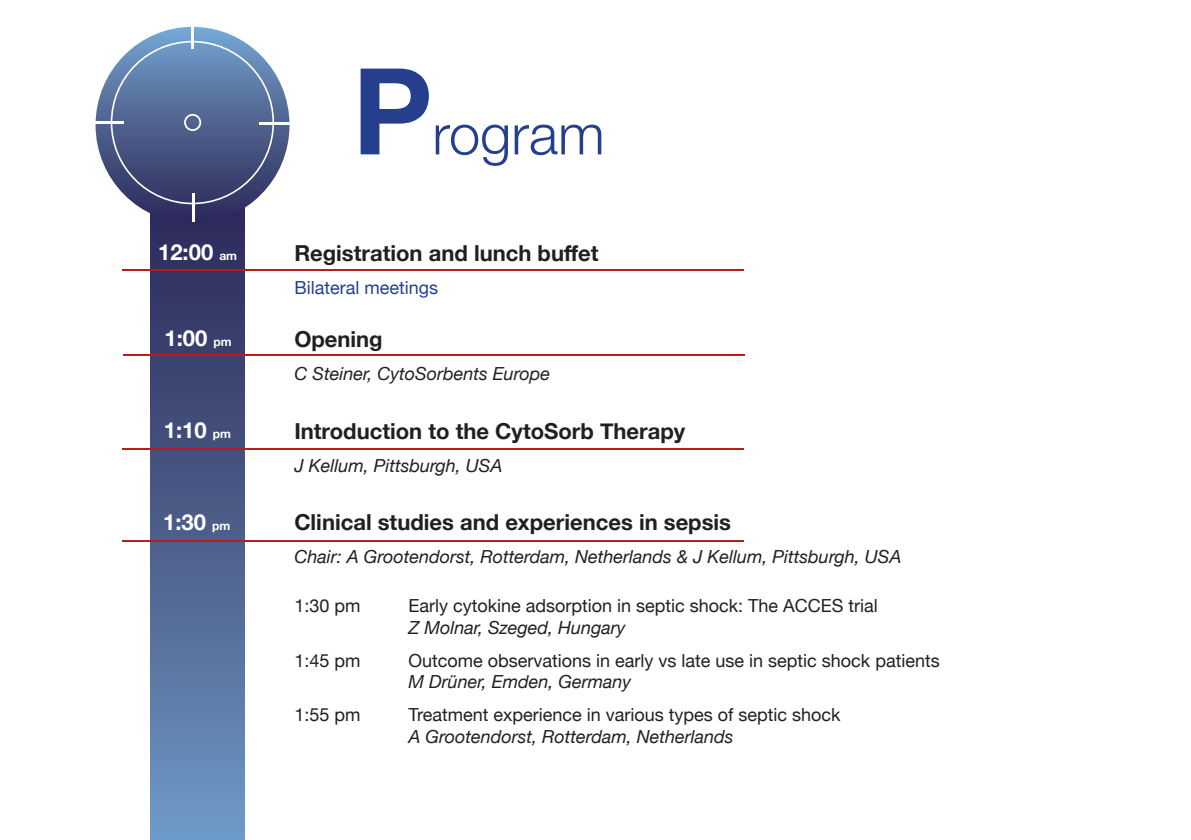
<style>
.page{position:relative;width:1191px;height:840px;background:#fff}
.page>*{position:absolute;margin:0;border:0;box-sizing:border-box;transform-origin:0 0}
.t1{font:300 56px "Helvetica Neue";color:#253f8e}
.t2{font:700 22px "Helvetica Neue";color:#231f20}
.t3{font:700 22px "Helvetica Neue";color:#fff}
.t4{font:italic 18px "Helvetica Neue";color:#231f20}
.t5{font:18px "Helvetica Neue";color:#231f20}
.t6{font:18px "Helvetica Neue";color:#253f8e}
.s1{font-size:12px}
.s2{font-weight:700;font-size:120px}
</style>
<div class="page">
<div style="left:151px;top:201px;width:93px;height:638px;background:linear-gradient(to bottom,#2b2553,#6e96c2)"></div>
<svg style="left:96px;top:27px;width:193px;height:196px"></svg>
<hr style="left:123px;top:354px;width:621px;height:2px;background:#bd1a1f">
<div style="left:184px;top:114px;width:17px;height:17px;border:2px solid #fff;border-radius:50%"></div>
<hr style="left:259px;top:122px;width:36px;height:3px;background:#fff">
<hr style="left:88px;top:121px;width:36px;height:3px;background:#fff">
<hr style="left:191px;top:13px;width:3px;height:35px;background:#fff">
<hr style="left:192px;top:193px;width:3px;height:28px;background:#fff">
<hr style="left:122px;top:448px;width:621px;height:1px;background:#bd1a1f">
<hr style="left:122px;top:540px;width:621px;height:1px;background:#bd1a1f">
<hr style="left:122px;top:269px;width:621px;height:2px;background:#bd1a1f">
<p class="t3" style="left:158px;top:235px;width:80px">12:00 <span class="s1">am</span></p>
<p class="t3" style="left:164px;top:321px;width:69px">1:00 <span class="s1">pm</span></p>
<p class="t3" style="left:164px;top:412px;width:69px">1:10 <span class="s1">pm</span></p>
<p class="t3" style="left:163px;top:504px;width:69px">1:30 <span class="s1">pm</span></p>
<h1 class="t1" style="left:352px;top:89px;width:254px"><span class="s2">P</span>rogram</h1>
<p class="t2" style="left:294px;top:235px;width:306px">Registration and lunch buffet</p>
<p class="t6" style="left:294px;top:274px;width:145px">Bilateral meetings</p>
<p class="t2" style="left:294px;top:322px;width:90px">Opening</p>
<p class="t4" style="left:294px;top:360px;width:257px">C Steiner, CytoSorbents Europe</p>
<p class="t2" style="left:294px;top:413px;width:392px">Introduction to the CytoSorb Therapy</p>
<p class="t4" style="left:294px;top:452px;width:210px">J Kellum, Pittsburgh, USA</p>
<p class="t2" style="left:294px;top:505px;width:438px">Clinical studies and experiences in sepsis</p>
<p class="t4" style="left:294px;top:543px;width:608px">Chair: A Grootendorst, Rotterdam, Netherlands &amp; J Kellum, Pittsburgh, USA</p>
<p class="t5" style="left:294px;top:592px;width:68px">1:30 pm</p>
<p class="t5" style="left:408px;top:592px;width:471px">Early cytokine adsorption in septic shock: The ACCES trial</p>
<p class="t4" style="left:408px;top:614px;width:219px">Z Molnar, Szeged, Hungary</p>
<p class="t5" style="left:294px;top:647px;width:68px">1:45 pm</p>
<p class="t5" style="left:408px;top:647px;width:533px">Outcome observations in early vs late use in septic shock patients</p>
<p class="t4" style="left:408px;top:668px;width:224px">M Drüner, Emden, Germany</p>
<p class="t5" style="left:294px;top:701px;width:68px">1:55 pm</p>
<p class="t5" style="left:408px;top:701px;width:434px">Treatment experience in various types of septic shock</p>
<p class="t4" style="left:408px;top:723px;width:327px">A Grootendorst, Rotterdam, Netherlands</p>
</div>
